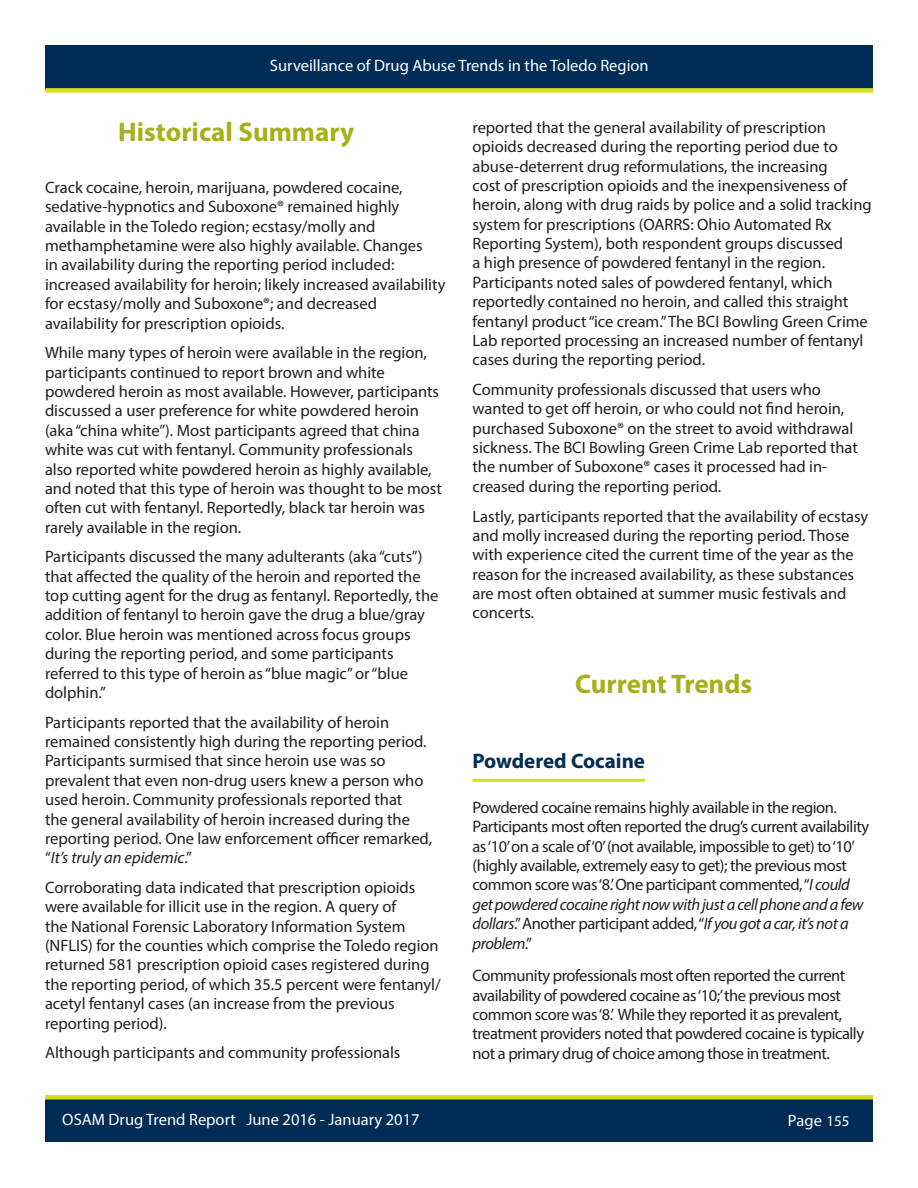
<style>
.page{position:relative;width:918px;height:1188px;background:#fff}
.page>*{position:absolute;margin:0;border:0;box-sizing:border-box;transform-origin:0 0}
.Subhead_with_rule_Da{font:700 27px "Myriad Pro";color:#a6b01a}
.Subhead_with_rule_To{font:700 21px "Myriad Pro";color:#002c55}
.Paragraph_Body_Text{font:16.5px/19.4px "Myriad Pro";color:#231f20}
.Paragraph_Body_Text-2{font:16.5px/19.4px "Myriad Pro";letter-spacing:-.03em;color:#231f20}
.t1{font:16.5px "Myriad Pro";color:#fff}
.s1{font-style:italic}
.s2{font-size:15px}
</style>
<div class="page">
<hr style="left:472px;top:779px;width:173px;height:3px;background:#d6df21">
<div style="left:45px;top:45px;width:828px;height:45px;background:#002c55"></div>
<div style="left:45px;top:88px;width:828px;height:5px;background:#d6df21"></div>
<div style="left:45px;top:1097px;width:828px;height:45px;background:#002c55"></div>
<div style="left:45px;top:1095px;width:828px;height:5px;background:#d6df21"></div>
<p class="t1" style="left:270px;top:55px;width:380px">Surveillance of Drug Abuse Trends in the Toledo Region</p>
<p class="Subhead_with_rule_Da" style="left:118px;top:114px;width:238px">Historical Summary</p>
<p class="Paragraph_Body_Text" style="left:45px;top:178px;width:402px">Crack cocaine, heroin, marijuana, powdered cocaine, sedative-hypnotics and Suboxone® remained highly available in the Toledo region; ecstasy/molly and methamphetamine were also highly available. Changes<br>in availability during the reporting period included: increased availability for heroin; likely increased availability for ecstasy/molly and Suboxone®; and decreased availability for prescription opioids.</p>
<p class="Paragraph_Body_Text" style="left:45px;top:343px;width:398px">While many types of heroin were available in the region, participants continued to report brown and white powdered heroin as most available. However, participants discussed a user preference for white powdered heroin (aka “china white”). Most participants agreed that china white was cut with fentanyl. Community professionals also reported white powdered heroin as highly available, and noted that this type of heroin was thought to be most often cut with fentanyl. Reportedly, black tar heroin was rarely available in the region.</p>
<p class="Paragraph_Body_Text" style="left:45px;top:547px;width:395px">Participants discussed the many adulterants (aka “cuts”) that affected the quality of the heroin and reported the top cutting agent for the drug as fentanyl. Reportedly, the addition of fentanyl to heroin gave the drug a blue/gray color. Blue heroin was mentioned across focus groups during the reporting period, and some participants referred to this type of heroin as “blue magic” or “blue dolphin.”</p>
<p class="Paragraph_Body_Text" style="left:45px;top:712px;width:389px">Participants reported that the availability of heroin remained consistently high during the reporting period.<br>Participants surmised that since heroin use was so prevalent that even non-drug users knew a person who used heroin. Community professionals reported that<br>the general availability of heroin increased during the reporting period. One law enforcement officer remarked, “<span class="s1">It’s truly an epidemic</span>.”</p>
<p class="Paragraph_Body_Text" style="left:45px;top:878px;width:397px">Corroborating data indicated that prescription opioids were available for illicit use in the region. A query of<br>the National Forensic Laboratory Information System (NFLIS) for the counties which comprise the Toledo region returned 581 prescription opioid cases registered during the reporting period, of which 35.5 percent were fentanyl/ acetyl fentanyl cases (an increase from the previous reporting period).</p>
<p class="Paragraph_Body_Text" style="left:45px;top:1043px;width:357px">Although participants and community professionals</p>
<p class="Paragraph_Body_Text" style="left:472px;top:118px;width:401px">reported that the general availability of prescription opioids decreased during the reporting period due to abuse-deterrent drug reformulations, the increasing<br>cost of prescription opioids and the inexpensiveness of heroin, along with drug raids by police and a solid tracking system for prescriptions (OARRS: Ohio Automated Rx Reporting System), both respondent groups discussed<br>a high presence of powdered fentanyl in the region.<br>Participants noted sales of powdered fentanyl, which reportedly contained no heroin, and called this straight fentanyl product “ice cream.” The BCI Bowling Green Crime Lab reported processing an increased number of fentanyl cases during the reporting period.</p>
<p class="Paragraph_Body_Text" style="left:472px;top:380px;width:387px">Community professionals discussed that users who wanted to get off heroin, or who could not find heroin, purchased Suboxone® on the street to avoid withdrawal sickness. The BCI Bowling Green Crime Lab reported that the number of Suboxone® cases it processed had in&shy;creased during the reporting period.</p>
<p class="Paragraph_Body_Text" style="left:472px;top:506px;width:397px">Lastly, participants reported that the availability of ecstasy and molly increased during the reporting period. Those with experience cited the current time of the year as the reason for the increased availability, as these substances are most often obtained at summer music festivals and concerts.</p>
<p class="Subhead_with_rule_Da" style="left:575px;top:667px;width:179px">Current Trends</p>
<p class="Subhead_with_rule_To" style="left:472px;top:747px;width:174px">Powdered Cocaine</p>
<p class="Paragraph_Body_Text-2" style="left:472px;top:798px;width:398px">Powdered cocaine remains highly available in the region.<br>Participants most often reported the drug’s current availability as ‘10’ on a scale of ‘0’ (not available, impossible to get) to ‘10’ (highly available, extremely easy to get); the previous most common score was ‘8.’ One participant commented, “<span class="s1">I could get powdered cocaine right now with just a cell phone and a few dollars</span>.” Another participant added, “<span class="s1">If you got a car, it’s not a problem</span>.”</p>
<p class="Paragraph_Body_Text-2" style="left:472px;top:966px;width:393px">Community professionals most often reported the current availability of powdered cocaine as ‘10;’ the previous most common score was ‘8.’ While they reported it as prevalent, treatment providers noted that powdered cocaine is typically not a primary drug of choice among those in treatment.</p>
<p class="t1" style="left:239px;top:1108px;width:130px">January-June 2013</p>
<p class="t1" style="left:62px;top:1109px;width:359px">OSAM Drug Trend Report June 2016 - January 2017</p>
<p class="t1" style="left:788px;top:1111px;width:63px">Page <span class="s2">155</span></p>
</div>
